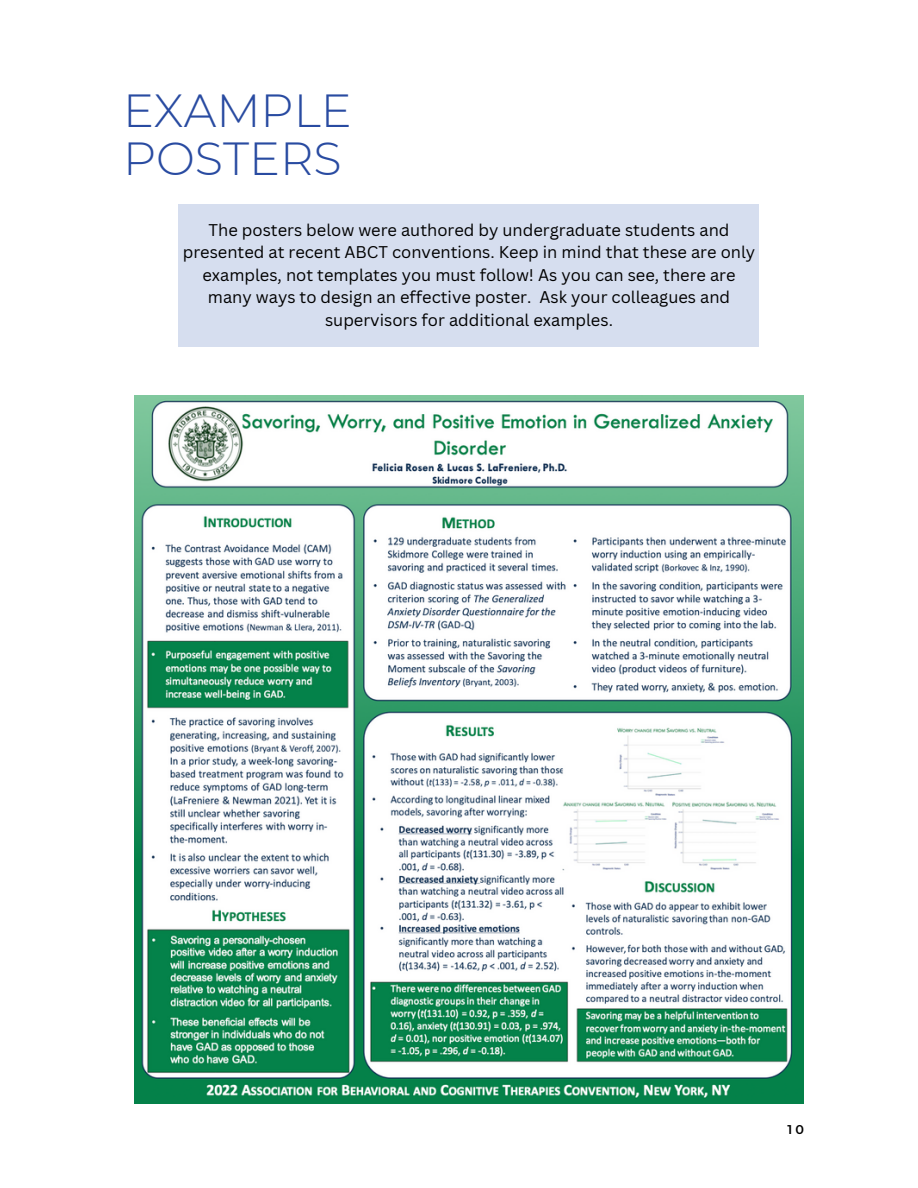
<style>
.page{position:relative;width:918px;height:1188px;background:#fff}
.page>*{position:absolute;margin:0;border:0;box-sizing:border-box;transform-origin:0 0}
.t1{font:300 46.35px/48.8px "Montserrat";color:#294ba1}
.t2{font:16.5px/22.5px "Canva Sans";color:#000;text-align:center}
.t3{font:600 12.75px "Montserrat";color:#000001}
</style>
<div class="page">
<div style="left:178px;top:204px;width:581px;height:143px;background:#d6deef"></div>
<img style="left:134px;top:396px;width:669px;height:707px">
<p class="t1" style="left:123px;top:86px;width:230px">EXAMPLE<br>POSTERS</p>
<p class="t2" style="left:183px;top:218px;width:574px">The posters below were authored by undergraduate students and presented at recent ABCT conventions. Keep in mind that these are only examples, not templates you must follow! As you can see, there are many ways to design an effective poster. Ask your colleagues and supervisors for additional examples.</p>
<p class="t3" style="left:788px;top:1122px;width:18px">10</p>
</div>
